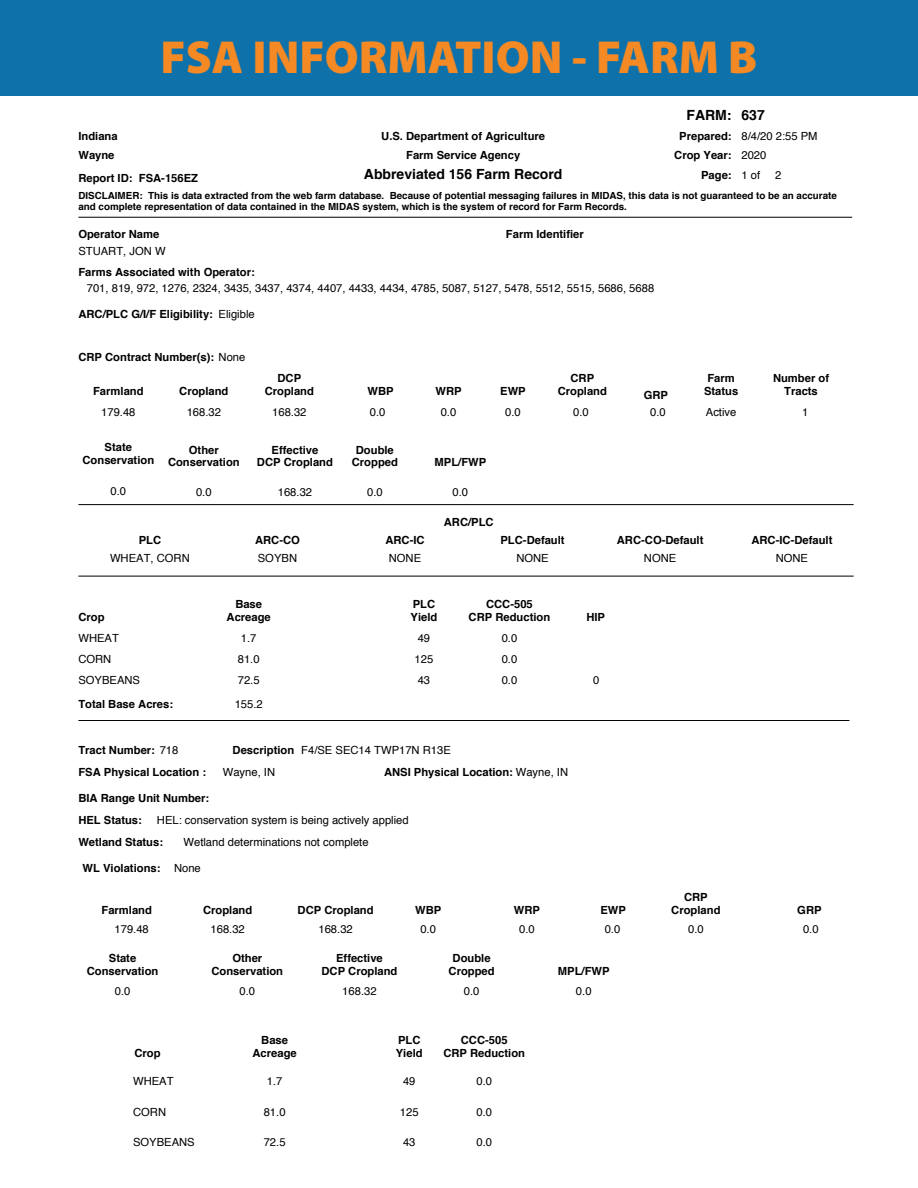
<style>
.page{position:relative;width:918px;height:1188px;background:#fff}
.page>*{position:absolute;margin:0;border:0;box-sizing:border-box;transform-origin:0 0}
.t1{font:900 46.5px "Myriad Pro";color:#f58924}
.t2{font:700 13.95px "Helvetica";color:#000}
.t3{font:700 11.25px/12.9px "Helvetica";color:#000;text-align:center}
.t4{font:11.25px/22.5px "Helvetica";color:#000}
.t5{font:700 9.75px/11.2px "Helvetica";color:#000}
.s1{font-weight:400}
.s2{font-weight:700}
</style>
<div class="page">
<div style="left:0;top:0;width:918px;height:96px;background:#0f71a9"></div>
<hr style="left:78px;top:217px;width:774px;height:1px;background:#000">
<hr style="left:78px;top:504px;width:776px;height:1px;background:#000">
<hr style="left:78px;top:576px;width:776px;height:1px;background:#000">
<hr style="left:78px;top:720px;width:771px;height:1px;background:#000">
<h1 class="t1" style="left:161px;top:27px;width:598px">FSA INFORMATION - FARM B</h1>
<p class="t2" style="left:687px;top:103px;width:47px">FARM:</p>
<p class="t3" style="left:679px;top:130px;width:54px">Prepared:</p>
<p class="t2" style="left:741px;top:103px;width:25px">637</p>
<p class="t4" style="left:741px;top:145px;width:26px">2020</p>
<p class="t3" style="left:381px;top:126px;width:165px;line-height:19.6px">U.S. Department of Agriculture<br>Farm Service Agency</p>
<p class="t2" style="left:364px;top:162px;width:200px">Abbreviated 156 Farm Record</p>
<p class="t3" style="left:78px;top:126px;width:41px;line-height:19.6px;text-align:left">Indiana<br>Wayne</p>
<p class="t5" style="left:78px;top:190px;width:760px">DISCLAIMER: This is data extracted from the web farm database. Because of potential messaging failures in MIDAS, this data is not guaranteed to be an accurate and complete representation of data contained in the MIDAS system, which is the system of record for Farm Records.</p>
<p class="t4" style="left:741px;top:125px;width:78px">8/4/20 2:55 PM</p>
<p class="t4" style="left:741px;top:164px;width:20px">1 of</p>
<p class="t4" style="left:775px;top:164px;width:8px">2</p>
<p class="t3" style="left:674px;top:149px;width:59px">Crop Year:</p>
<p class="t3" style="left:78px;top:172px;width:121px">Report ID: FSA-156EZ</p>
<p class="t3" style="left:701px;top:169px;width:32px">Page:</p>
<p class="t3" style="left:78px;top:228px;width:83px">Operator Name</p>
<p class="t3" style="left:506px;top:228px;width:79px">Farm Identifier</p>
<p class="t4" style="left:78px;top:240px;width:89px">STUART, JON W</p>
<p class="t3" style="left:78px;top:266px;width:178px">Farms Associated with Operator:</p>
<p class="t4" style="left:87px;top:277px;width:569px">701, 819, 972, 1276, 2324, 3435, 3437, 4374, 4407, 4433, 4434, 4785, 5087, 5127, 5478, 5512, 5515, 5686, 5688</p>
<p class="t3" style="left:78px;top:308px;width:178px">ARC/PLC G/I/F Eligibility: <span class="s1">Eligible</span></p>
<p class="t3" style="left:78px;top:351px;width:168px">CRP Contract Number(s): <span class="s1">None</span></p>
<p class="t3" style="left:265px;top:372px;width:51px">DCP<br>Cropland</p>
<p class="t3" style="left:558px;top:372px;width:51px">CRP<br>Cropland</p>
<p class="t3" style="left:93px;top:385px;width:52px">Farmland</p>
<p class="t3" style="left:179px;top:385px;width:51px">Cropland</p>
<p class="t3" style="left:367px;top:385px;width:28px">WBP</p>
<p class="t3" style="left:435px;top:385px;width:28px">WRP</p>
<p class="t3" style="left:500px;top:385px;width:27px">EWP</p>
<p class="t4" style="left:505px;top:401px;width:17px">0.0</p>
<p class="t3" style="left:644px;top:389px;width:26px">GRP</p>
<p class="t4" style="left:101px;top:401px;width:36px">179.48</p>
<p class="t4" style="left:187px;top:401px;width:36px">168.32</p>
<p class="t4" style="left:370px;top:401px;width:17px">0.0</p>
<p class="t4" style="left:441px;top:401px;width:17px">0.0</p>
<p class="t4" style="left:650px;top:401px;width:17px">0.0</p>
<p class="t4" style="left:272px;top:401px;width:36px">168.32</p>
<p class="t4" style="left:573px;top:401px;width:17px">0.0</p>
<p class="t3" style="left:83px;top:441px;width:73px">State<br>Conservation</p>
<p class="t3" style="left:168px;top:443px;width:73px">Other<br>Conservation</p>
<p class="t3" style="left:257px;top:443px;width:78px">Effective<br>DCP Cropland</p>
<p class="t3" style="left:352px;top:443px;width:48px">Double<br>Cropped</p>
<p class="t4" style="left:111px;top:480px;width:17px">0.0</p>
<p class="t4" style="left:196px;top:481px;width:17px">0.0</p>
<p class="t4" style="left:278px;top:481px;width:36px">168.32</p>
<p class="t4" style="left:367px;top:481px;width:17px">0.0</p>
<p class="t3" style="left:435px;top:456px;width:53px">MPL/FWP</p>
<p class="t4" style="left:453px;top:481px;width:17px">0.0</p>
<p class="t3" style="left:444px;top:515px;width:51px">ARC/PLC</p>
<p class="t3" style="left:704px;top:372px;width:36px">Farm<br>Status</p>
<p class="t4" style="left:706px;top:401px;width:32px">Active</p>
<p class="t3" style="left:773px;top:372px;width:58px">Number of<br>Tracts</p>
<p class="t4" style="left:802px;top:401px;width:8px">1</p>
<p class="t3" style="left:139px;top:534px;width:24px">PLC</p>
<p class="t3" style="left:255px;top:534px;width:46px">ARC-CO</p>
<p class="t3" style="left:385px;top:534px;width:41px">ARC-IC</p>
<p class="t3" style="left:501px;top:534px;width:66px">PLC-Default</p>
<p class="t3" style="left:617px;top:534px;width:88px">ARC-CO-Default</p>
<p class="t3" style="left:751px;top:534px;width:82px">ARC-IC-Default</p>
<p class="t4" style="left:110px;top:547px;width:81px">WHEAT, CORN</p>
<p class="t4" style="left:258px;top:547px;width:41px">SOYBN</p>
<p class="t4" style="left:389px;top:547px;width:34px">NONE</p>
<p class="t4" style="left:516px;top:547px;width:34px">NONE</p>
<p class="t4" style="left:644px;top:547px;width:34px">NONE</p>
<p class="t4" style="left:776px;top:547px;width:34px">NONE</p>
<p class="t3" style="left:411px;top:598px;width:28px;text-align:left">PLC<br>Yield</p>
<p class="t3" style="left:469px;top:598px;width:83px">CCC-505<br>CRP Reduction</p>
<p class="t3" style="left:235px;top:598px;width:28px">Base</p>
<p class="t3" style="left:78px;top:610px;width:28px">Crop</p>
<p class="t3" style="left:227px;top:610px;width:46px">Acreage</p>
<p class="t3" style="left:586px;top:610px;width:20px">HIP</p>
<p class="t4" style="left:78px;top:627px;width:42px">WHEAT</p>
<p class="t4" style="left:241px;top:627px;width:17px">1.7</p>
<p class="t4" style="left:418px;top:627px;width:14px">49</p>
<p class="t4" style="left:502px;top:627px;width:17px">0.0</p>
<p class="t4" style="left:78px;top:648px;width:35px">CORN</p>
<p class="t4" style="left:238px;top:648px;width:23px">81.0</p>
<p class="t4" style="left:415px;top:648px;width:20px">125</p>
<p class="t4" style="left:502px;top:648px;width:17px">0.0</p>
<p class="t4" style="left:78px;top:669px;width:63px">SOYBEANS</p>
<p class="t4" style="left:238px;top:669px;width:23px">72.5</p>
<p class="t4" style="left:418px;top:669px;width:14px">43</p>
<p class="t4" style="left:502px;top:669px;width:17px">0.0</p>
<p class="t4" style="left:593px;top:669px;width:8px">0</p>
<p class="t3" style="left:78px;top:697px;width:96px">Total Base Acres:</p>
<p class="t4" style="left:235px;top:693px;width:30px">155.2</p>
<p class="t3" style="left:78px;top:739px;width:129px;line-height:22.5px;text-align:left">Tract Number: <span class="s1">718<br></span>FSA Physical Location :</p>
<p class="t3" style="left:78px;top:791px;width:132px">BIA Range Unit Number:</p>
<p class="t4" style="left:233px;top:739px;width:220px"><span class="s2">Description</span> F4/SE SEC14 TWP17N R13E</p>
<p class="t4" style="left:223px;top:761px;width:54px">Wayne, IN</p>
<p class="t3" style="left:384px;top:766px;width:186px">ANSI Physical Location: <span class="s1">Wayne, IN</span></p>
<p class="t3" style="left:78px;top:814px;width:65px">HEL Status:</p>
<p class="t4" style="left:184px;top:809px;width:227px;text-indent:-27px">HEL: conservation system is being actively applied<br>Wetland determinations not complete</p>
<p class="t3" style="left:83px;top:861px;width:120px">WL Violations: <span class="s1">None</span></p>
<p class="t3" style="left:78px;top:836px;width:86px">Wetland Status:</p>
<p class="t3" style="left:671px;top:891px;width:51px">CRP<br>Cropland</p>
<p class="t3" style="left:102px;top:903px;width:52px">Farmland</p>
<p class="t3" style="left:203px;top:903px;width:51px">Cropland</p>
<p class="t3" style="left:298px;top:903px;width:78px">DCP Cropland</p>
<p class="t3" style="left:415px;top:903px;width:28px">WBP</p>
<p class="t3" style="left:514px;top:903px;width:28px">WRP</p>
<p class="t3" style="left:797px;top:903px;width:26px">GRP</p>
<p class="t3" style="left:87px;top:952px;width:73px">State<br>Conservation</p>
<p class="t3" style="left:212px;top:952px;width:73px">Other<br>Conservation</p>
<p class="t3" style="left:321px;top:952px;width:78px">Effective<br>DCP Cropland</p>
<p class="t3" style="left:449px;top:952px;width:48px">Double<br>Cropped</p>
<p class="t3" style="left:600px;top:903px;width:27px">EWP</p>
<p class="t4" style="left:605px;top:918px;width:17px">0.0</p>
<p class="t4" style="left:115px;top:918px;width:36px">179.48</p>
<p class="t4" style="left:211px;top:918px;width:36px">168.32</p>
<p class="t4" style="left:319px;top:918px;width:36px">168.32</p>
<p class="t4" style="left:420px;top:918px;width:17px">0.0</p>
<p class="t4" style="left:519px;top:918px;width:17px">0.0</p>
<p class="t4" style="left:803px;top:918px;width:17px">0.0</p>
<p class="t4" style="left:688px;top:918px;width:17px">0.0</p>
<p class="t3" style="left:558px;top:965px;width:53px">MPL/FWP</p>
<p class="t4" style="left:342px;top:980px;width:36px">168.32</p>
<p class="t4" style="left:115px;top:980px;width:17px">0.0</p>
<p class="t4" style="left:240px;top:980px;width:17px">0.0</p>
<p class="t4" style="left:464px;top:980px;width:17px">0.0</p>
<p class="t3" style="left:134px;top:1046px;width:28px">Crop</p>
<p class="t3" style="left:253px;top:1034px;width:46px">Base<br>Acreage</p>
<p class="t3" style="left:396px;top:1034px;width:28px;text-align:left">PLC<br>Yield</p>
<p class="t3" style="left:443px;top:1034px;width:83px">CCC-505<br>CRP Reduction</p>
<p class="t4" style="left:133px;top:1070px;width:42px">WHEAT</p>
<p class="t4" style="left:267px;top:1070px;width:17px">1.7</p>
<p class="t4" style="left:403px;top:1070px;width:14px">49</p>
<p class="t4" style="left:476px;top:1070px;width:17px">0.0</p>
<p class="t4" style="left:133px;top:1101px;width:35px">CORN</p>
<p class="t4" style="left:264px;top:1101px;width:23px">81.0</p>
<p class="t4" style="left:400px;top:1101px;width:20px">125</p>
<p class="t4" style="left:476px;top:1101px;width:17px">0.0</p>
<p class="t4" style="left:133px;top:1132px;width:63px">SOYBEANS</p>
<p class="t4" style="left:264px;top:1132px;width:23px">72.5</p>
<p class="t4" style="left:403px;top:1132px;width:14px">43</p>
<p class="t4" style="left:476px;top:1132px;width:17px">0.0</p>
<p class="t4" style="left:576px;top:980px;width:17px">0.0</p>
</div>
